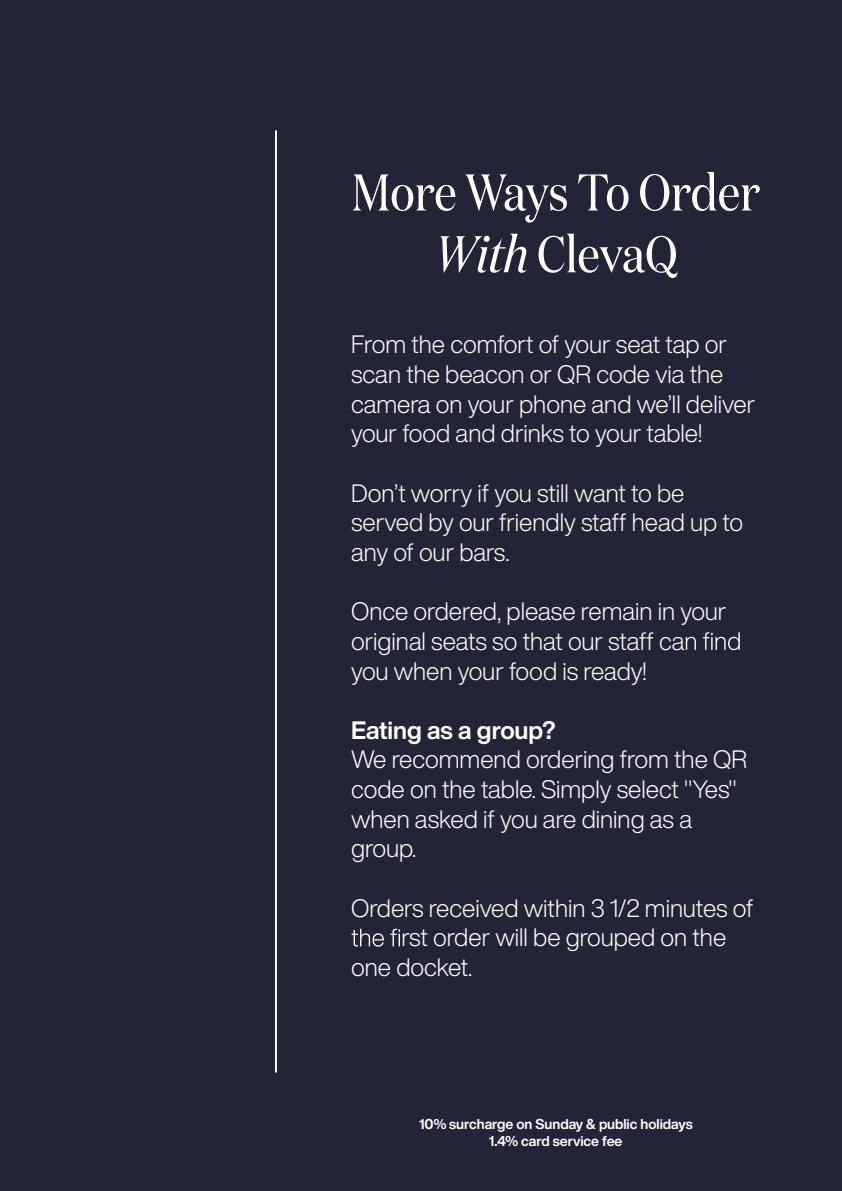
<style>
.page{position:relative;width:842px;height:1191px;background:#232536}
.page>*{position:absolute;margin:0;border:0;box-sizing:border-box;transform-origin:0 0}
.t1{font:51.4px/61.8px "Domaine Disp Nar";color:#fff;text-align:center}
.t2{font:300 24.8px/29.6px "Helvetica Now Display";color:#fff}
.t3{font:700 24.8px "Helvetica Now Display";color:#fff}
.t4{font:700 14px/16.8px "Helvetica Now Display";color:#fff;text-align:center}
.s1{font-style:italic}
</style>
<div class="page">
<svg style="left:686px;top:632px;width:54px;height:18px"></svg>
<svg style="left:351px;top:928px;width:49px;height:18px"></svg>
<hr style="left:275px;top:130px;width:2px;height:942px;background:#fff">
<h1 class="t1" style="left:352px;top:161px;width:410px">More Ways To Order<br><span class="s1">With</span> ClevaQ</h1>
<p class="t2" style="left:351px;top:329px;width:406px">From the comfort of your seat tap or scan the beacon or QR code via the camera on your phone and we’ll deliver your food and drinks to your table!</p>
<p class="t2" style="left:351px;top:478px;width:394px">Don’t worry if you still want to be served by our friendly staff head up to any of our bars.</p>
<p class="t2" style="left:351px;top:596px;width:377px">Once ordered, please remain in your original seats so that our staff ca you when your food is ready!</p>
<p class="t3" style="left:351px;top:713px;width:206px">Eating as a group?</p>
<p class="t2" style="left:351px;top:744px;width:397px">We recommend ordering from the QR code on the table. Simply select "Yes" when asked if you are dining as a group.</p>
<p class="t2" style="left:351px;top:893px;width:404px">Orders received within 3 1/2 minutes of</p>
<p class="t2" style="left:401px;top:922px;width:326px">rst order will be grouped on the</p>
<p class="t2" style="left:351px;top:952px;width:123px">one docket.</p>
<p class="t4" style="left:419px;top:1115px;width:275px">10% surcharge on Sunday &amp; public holidays<br>1.4% card service fee</p>
</div>
